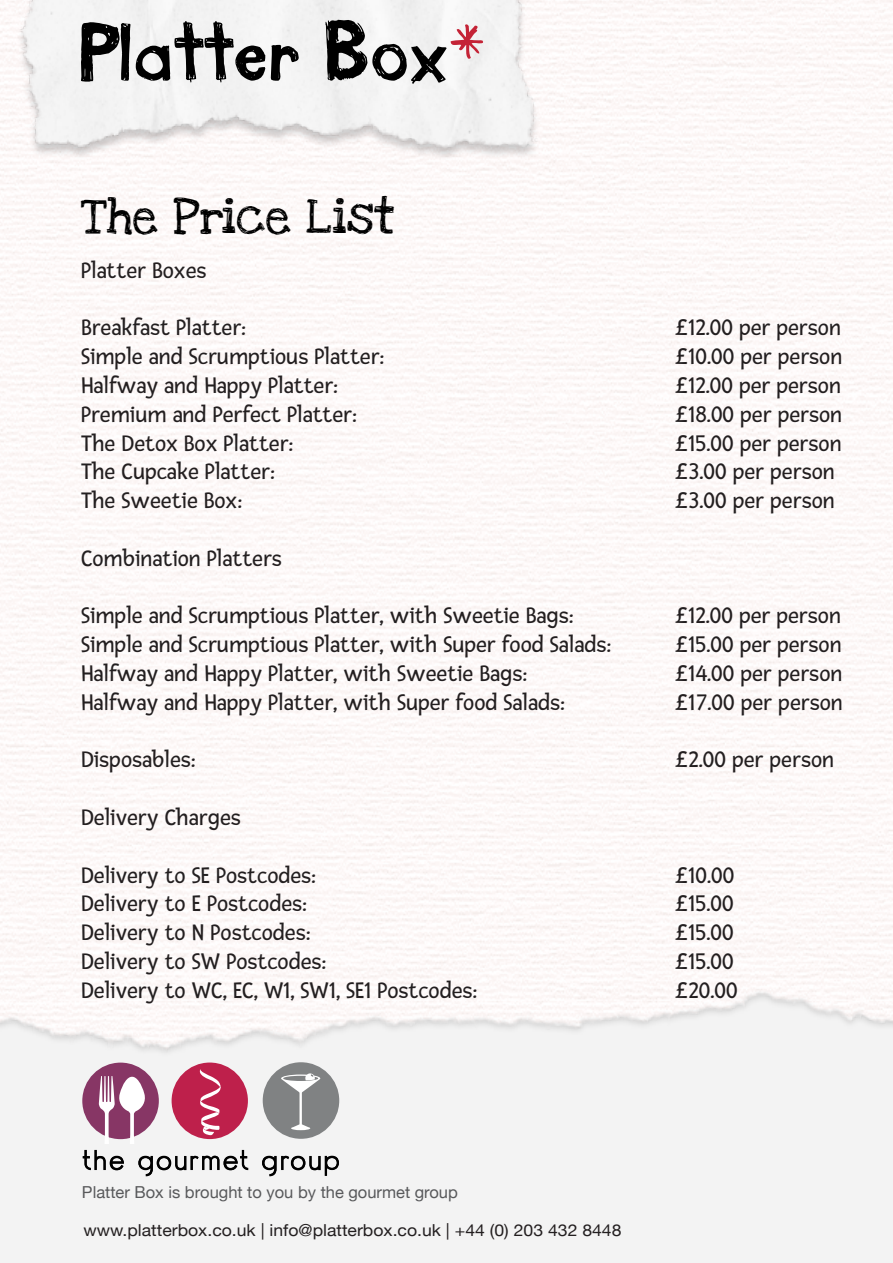
<style>
.page{position:relative;width:893px;height:1263px;background:#f3f3f3}
.page>*{position:absolute;margin:0;border:0;box-sizing:border-box;transform-origin:0 0}
.t1{font:36px "Love Ya Like A Sister";color:#000}
.t2{font:24px "Fresca";color:#231f20}
.t3{font:16.5px "Helvetica Neue";color:#231f20;scale:1.07 1}
.t4{font:16.5px "Helvetica Neue";color:#58595b}
</style>
<div class="page">
<img style="left:0;top:0;width:893px;height:1084px">
<svg style="left:83px;top:1150px;width:41px;height:20px"></svg>
<svg style="left:138px;top:1150px;width:110px;height:26px"></svg>
<svg style="left:262px;top:1156px;width:77px;height:20px"></svg>
<div style="left:82px;top:1062px;width:77px;height:77px;background:#873665;border-radius:50%"></div>
<div style="left:263px;top:1062px;width:76px;height:77px;background:#808283;border-radius:50%"></div>
<div style="left:172px;top:1062px;width:76px;height:77px;background:#be204b;border-radius:50%"></div>
<svg style="left:199px;top:1069px;width:22px;height:66px"></svg>
<svg style="left:281px;top:1073px;width:39px;height:57px"></svg>
<svg style="left:99px;top:1076px;width:47px;height:67px"></svg>
<img style="left:14px;top:0;width:535px;height:166px">
<svg style="left:81px;top:22px;width:49px;height:60px"></svg>
<svg style="left:136px;top:21px;width:129px;height:62px"></svg>
<svg style="left:271px;top:45px;width:28px;height:36px"></svg>
<svg style="left:326px;top:20px;width:157px;height:64px"></svg>
<h1 class="t1" style="left:81px;top:187px;width:316px">The Price List</h1>
<p class="t2" style="left:81px;top:257px;width:127px">Platter Boxes</p>
<p class="t2" style="left:81px;top:314px;width:167px">Breakfast Platter:</p>
<p class="t2" style="left:675px;top:314px;width:167px">£12.00 per person</p>
<p class="t2" style="left:81px;top:343px;width:305px">Simple and Scrumptious Platter:</p>
<p class="t2" style="left:675px;top:343px;width:169px">£10.00 per person</p>
<p class="t2" style="left:81px;top:372px;width:259px">Halfway and Happy Platter:</p>
<p class="t2" style="left:675px;top:372px;width:167px">£12.00 per person</p>
<p class="t2" style="left:81px;top:401px;width:278px">Premium and Perfect Platter:</p>
<p class="t2" style="left:675px;top:401px;width:169px">£18.00 per person</p>
<p class="t2" style="left:81px;top:430px;width:214px">The Detox Box Platter:</p>
<p class="t2" style="left:675px;top:430px;width:168px">£15.00 per person</p>
<p class="t2" style="left:81px;top:458px;width:196px">The Cupcake Platter:</p>
<p class="t2" style="left:675px;top:458px;width:161px">£3.00 per person</p>
<p class="t2" style="left:81px;top:487px;width:163px">The Sweetie Box:</p>
<p class="t2" style="left:675px;top:487px;width:161px">£3.00 per person</p>
<p class="t2" style="left:81px;top:545px;width:202px">Combination Platters</p>
<p class="t2" style="left:81px;top:602px;width:495px">Simple and Scrumptious Platter, with Sweetie Bags:</p>
<p class="t2" style="left:675px;top:602px;width:167px">£12.00 per person</p>
<p class="t2" style="left:81px;top:631px;width:532px">Simple and Scrumptious Platter, with Super food Salads:</p>
<p class="t2" style="left:675px;top:631px;width:168px">£15.00 per person</p>
<p class="t2" style="left:81px;top:660px;width:448px">Halfway and Happy Platter, with Sweetie Bags:</p>
<p class="t2" style="left:675px;top:660px;width:169px">£14.00 per person</p>
<p class="t2" style="left:81px;top:689px;width:486px">Halfway and Happy Platter, with Super food Salads:</p>
<p class="t2" style="left:675px;top:689px;width:169px">£17.00 per person</p>
<p class="t2" style="left:81px;top:746px;width:117px">Disposables:</p>
<p class="t2" style="left:675px;top:746px;width:161px">£2.00 per person</p>
<p class="t2" style="left:81px;top:804px;width:161px">Delivery Charges</p>
<p class="t2" style="left:81px;top:862px;width:237px">Delivery to SE Postcodes:</p>
<p class="t2" style="left:675px;top:862px;width:61px">£10.00</p>
<p class="t2" style="left:81px;top:890px;width:228px">Delivery to E Postcodes:</p>
<p class="t2" style="left:675px;top:890px;width:60px">£15.00</p>
<p class="t2" style="left:81px;top:919px;width:232px">Delivery to N Postcodes:</p>
<p class="t2" style="left:675px;top:919px;width:60px">£15.00</p>
<p class="t2" style="left:81px;top:948px;width:247px">Delivery to SW Postcodes:</p>
<p class="t2" style="left:675px;top:948px;width:60px">£15.00</p>
<p class="t2" style="left:81px;top:977px;width:398px">Delivery to WC, EC, W1, SW1, SE1 Postcodes:</p>
<p class="t2" style="left:675px;top:977px;width:64px">£20.00</p>
<p class="t4" style="left:82px;top:1180px;width:377px">Platter Box is brought to you by the gourmet group</p>
<p class="t3" style="left:83px;top:1218px;width:504px">www.platterbox.co.uk | info@platterbox.co.uk | +44 (0) 203 432 8448</p>
</div>
